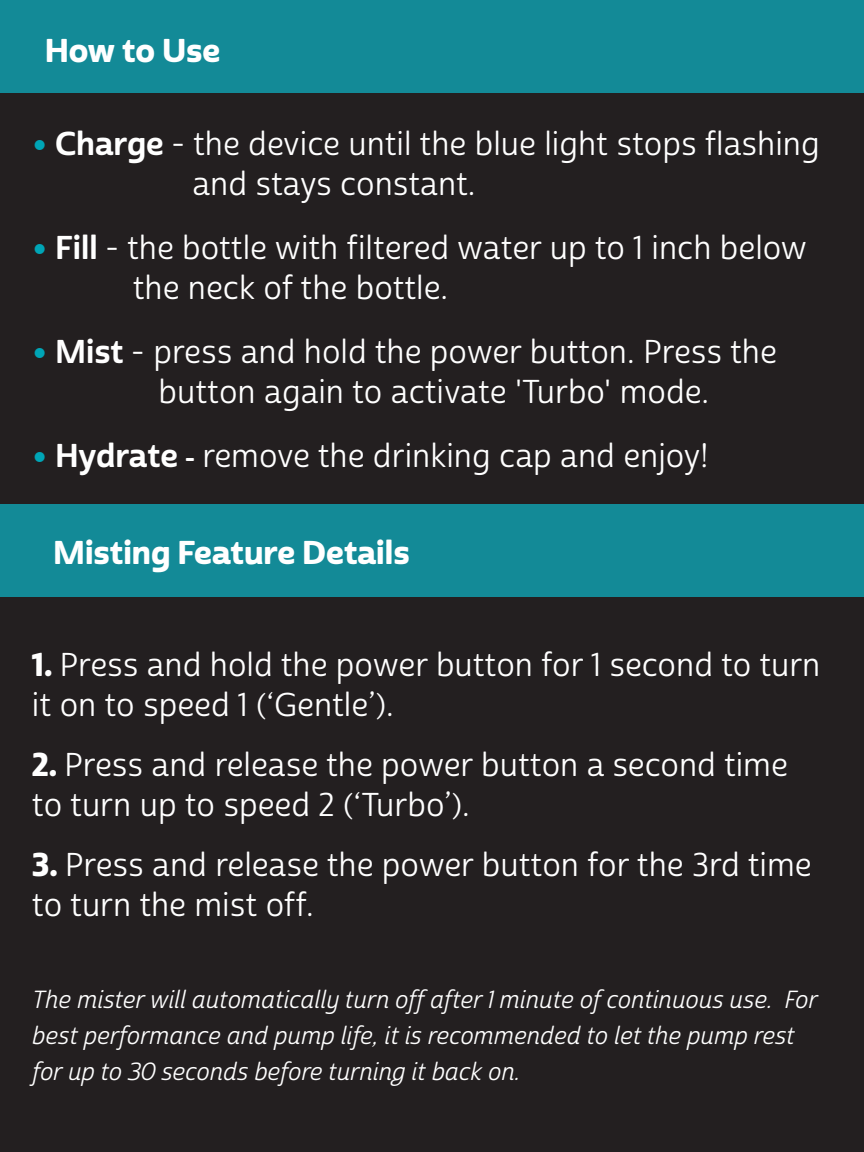
<style>
.page{position:relative;width:864px;height:1152px;background:#231f20}
.page>*{position:absolute;margin:0;border:0;box-sizing:border-box;transform-origin:0 0}
.t1{font:32px/40px "Cabrito Sans Nor Reg";color:#fff}
.t2{font:32px "Cabrito Sans Nor Ex B";color:#fff}
.t3{font:24px/36px "Cabrito Sans Nor Reg It";color:#fff}
.s1{font-family:"Calibri";color:#00a5b6}
.s2{font-family:"Cabrito Sans Nor Bol"}
.s3{font-family:"Calibri";font-weight:700}
.s4{font-family:"Cabrito Sans Nor Ex B"}
</style>
<div class="page">
<div style="left:0;top:0;width:864px;height:93px;background:#138a97"></div>
<div style="left:0;top:504px;width:864px;height:93px;background:#138a97"></div>
<p class="t2" style="left:45px;top:30px;width:177px">How to Use</p>
<p class="t1" style="left:192px;top:125px;width:629px;text-indent:-161px"><span class="s1">•</span> <span class="s2">Charge</span> - the device until the blue light stops flashing and stays constant.</p>
<p class="t1" style="left:133px;top:229px;width:676px;text-indent:-101px"><span class="s1">•</span> <span class="s2">Fill</span> - the bottle with filtered water up to 1 inch below the neck of the bottle.</p>
<p class="t1" style="left:159px;top:333px;width:620px;text-indent:-127px"><span class="s1">•</span> <span class="s2">Mist</span> - press and hold the power button. Press the button again to activate 'Turbo' mode.</p>
<p class="t1" style="left:32px;top:437px;width:678px"><span class="s1">•</span> <span class="s2">Hydrate</span> <span class="s3">-</span> remove the drinking cap and enjoy!</p>
<p class="t2" style="left:53px;top:532px;width:358px">Misting Feature Details</p>
<p class="t1" style="left:32px;top:645px;width:790px"><span class="s4">1.</span> Press and hold the power button for 1 second to turn it on to speed 1 (‘Gentle’).</p>
<p class="t1" style="left:32px;top:745px;width:757px"><span class="s4">2.</span> Press and release the power button a second time to turn up to speed 2 (‘Turbo’).</p>
<p class="t1" style="left:32px;top:845px;width:781px"><span class="s4">3.</span> Press and release the power button for the 3rd time to turn the mist off.</p>
<p class="t3" style="left:32px;top:982px;width:787px">The mister will automatically turn off after 1 minute of continuous use. For best performance and pump life, it is recommended to let the pump rest for up to 30 seconds before turning it back on.</p>
</div>
